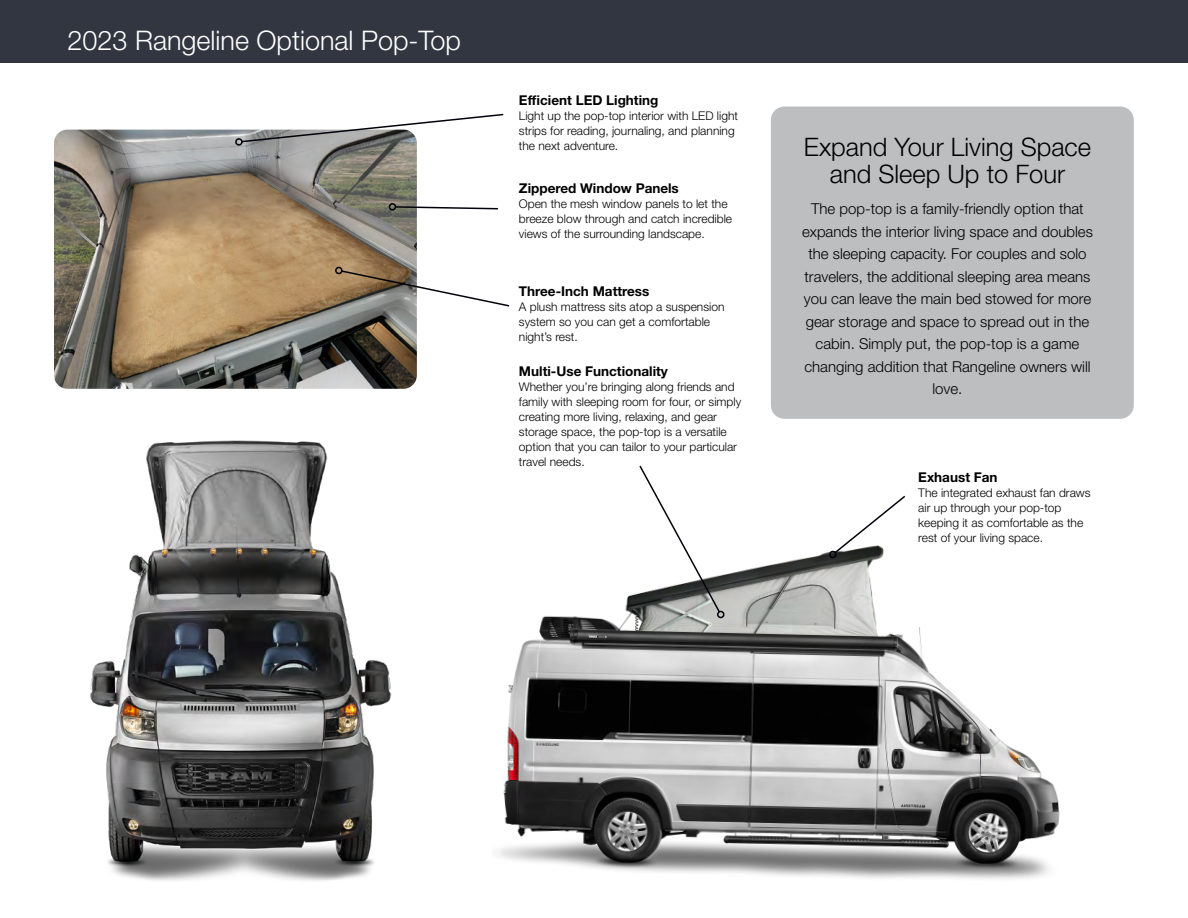
<style>
.page{position:relative;width:1188px;height:918px;background:#fff}
.page>*{position:absolute;margin:0;border:0;box-sizing:border-box;transform-origin:0 0}
.t1{font:300 27px "Helvetica Neue LT Std";color:#fff}
.t2{font:300 25.5px/27px "Helvetica Neue LT Std";color:#000;text-align:center}
.t3{font:300 15px/22.5px "Helvetica Neue LT Std";color:#000;text-align:center}
.t4{font:700 13.5px "Helvetica Neue LT Std";color:#000}
.t5{font:300 12px/15px "Helvetica Neue LT Std";color:#000}
</style>
<div class="page">
<div style="left:0;top:0;width:1188px;height:63px;background:#323641"></div>
<div style="left:771px;top:107px;width:363px;height:312px;background:#bcbec0;border-radius:14px"></div>
<img style="left:54px;top:130px;width:363px;height:259px">
<img style="left:498px;top:552px;width:562px;height:327px">
<svg style="left:638px;top:465px;width:87px;height:155px"></svg>
<svg style="left:827px;top:495px;width:80px;height:65px"></svg>
<svg style="left:234px;top:113px;width:270px;height:34px"></svg>
<svg style="left:340px;top:269px;width:170px;height:39px"></svg>
<div style="left:335px;top:267px;width:8px;height:7px;border:2px solid #00000a;border-radius:50%"></div>
<svg style="left:388px;top:203px;width:110px;height:9px"></svg>
<img style="left:90px;top:440px;width:302px;height:441px">
<h1 class="t1" style="left:68px;top:24px;width:395px">2023 Rangeline Optional Pop-Top</h1>
<p class="t4" style="left:519px;top:92px;width:141px">Efficient LED Lighting</p>
<p class="t5" style="left:519px;top:108px;width:221px">Light up the pop-top interior with LED light strips for reading, journaling, and planning the next adventure.</p>
<p class="t4" style="left:519px;top:180px;width:161px">Zippered Window Panels</p>
<p class="t5" style="left:519px;top:196px;width:215px">Open the mesh window panels to let the breeze blow through and catch incredible views of the surrounding landscape.</p>
<p class="t4" style="left:519px;top:283px;width:132px">Three-Inch Mattress</p>
<p class="t5" style="left:519px;top:299px;width:207px">A plush mattress sits atop a suspension system so you can get a comfortable night’s rest.</p>
<p class="t4" style="left:519px;top:363px;width:150px">Multi-Use Functionality</p>
<p class="t5" style="left:519px;top:379px;width:224px">Whether you’re bringing along friends and family with sleeping room for four, or simply creating more living, relaxing, and gear storage space, the pop-top is a versatile option that you can tailor to your particular travel needs.</p>
<h2 class="t2" style="left:804px;top:133px;width:289px">Expand Your Living Space and Sleep Up to Four</h2>
<p class="t3" style="left:802px;top:197px;width:292px">The pop-top is a family-friendly option that expands the interior living space and doubles the sleeping capacity. For couples and solo travelers, the additional sleeping area means you can leave the main bed stowed for more gear storage and space to spread out in the cabin. Simply put, the pop-top is a game changing addition that Rangeline owners will love.</p>
<p class="t4" style="left:918px;top:468px;width:81px">Exhaust Fan</p>
<p class="t5" style="left:918px;top:485px;width:174px">The integrated exhaust fan draws air up through your pop-top keeping it as comfortable as the rest of your living space.</p>
</div>
